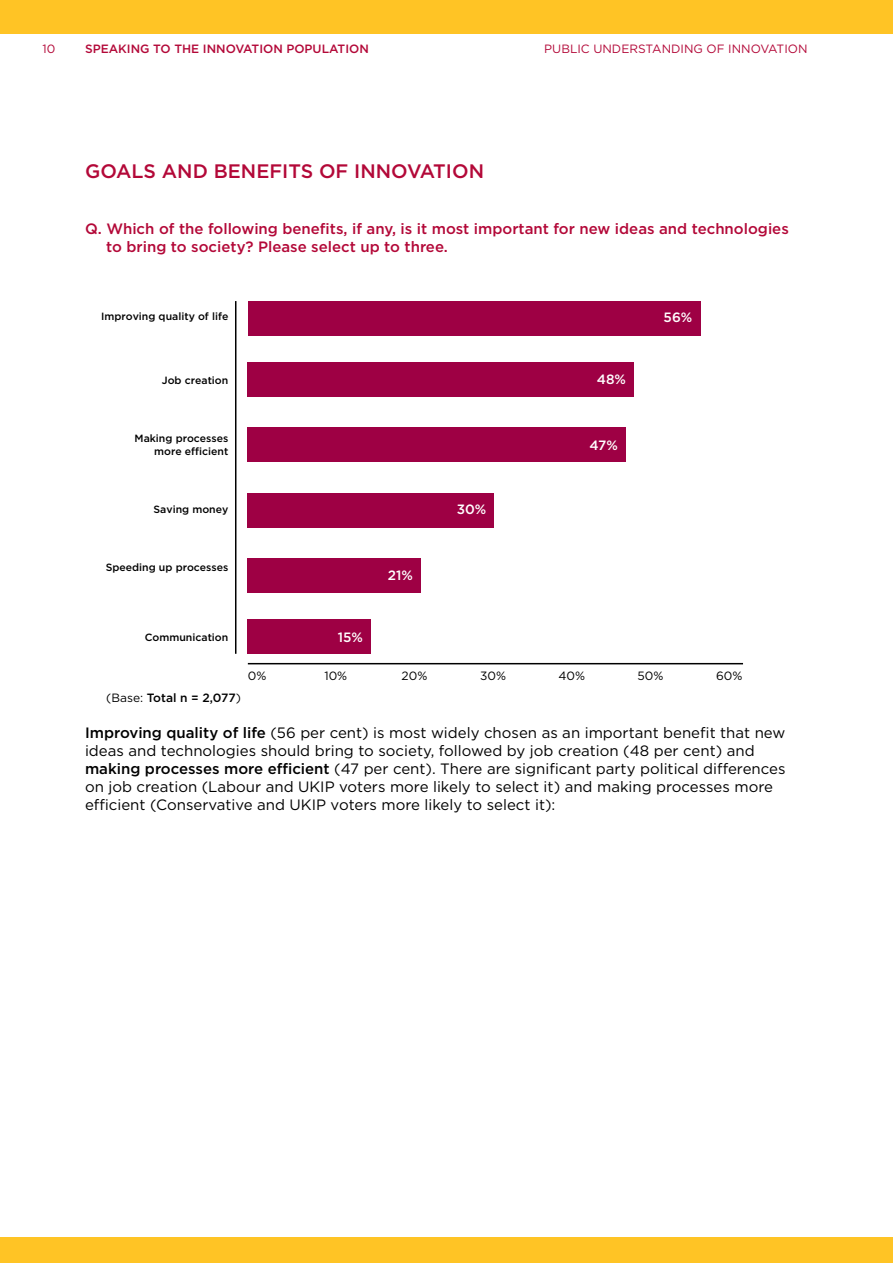
<style>
.page{position:relative;width:893px;height:1263px;background:#fff}
.page>*{position:absolute;margin:0;border:0;box-sizing:border-box;transform-origin:0 0}
.t1{font:500 19.5px "Gotham HTF";color:#b30838}
.t2{font:15px/18px "Gotham HTF";color:#000}
.t3{font:500 15px/18px "Gotham HTF";color:#b30838}
.t4{font:500 13.5px "Gotham HTF";color:#fff}
.t5{font:12px "Gotham HTF";color:#b30838}
.t6{font:500 12px "Gotham HTF";color:#b30838}
.t7{font:12px "Gotham HTF";color:#000}
.t8{font:500 12px "Gotham HTF";color:#000}
.t9{font:500 10.5px/12.6px "Gotham HTF";color:#000;text-align:right}
.s1{font-weight:400}
.s2{font-weight:500}
</style>
<div class="page">
<div style="left:0;top:0;width:893px;height:34px;background:#ffc425"></div>
<div style="left:0;top:1237px;width:893px;height:26px;background:#ffc425"></div>
<hr style="left:248px;top:663px;width:495px;height:1px;background:#000">
<hr style="left:235px;top:301px;width:1px;height:353px;background:#000">
<div style="left:248px;top:620px;width:123px;height:34px;background:#9e0044"></div>
<div style="left:248px;top:558px;width:173px;height:34px;background:#9e0044"></div>
<div style="left:248px;top:493px;width:246px;height:34px;background:#9e0044"></div>
<div style="left:248px;top:428px;width:378px;height:34px;background:#9e0044"></div>
<div style="left:248px;top:362px;width:386px;height:34px;background:#9e0044"></div>
<div style="left:248px;top:301px;width:452px;height:34px;background:#9e0044"></div>
<p class="t5" style="left:43px;top:43px;width:14px">10</p>
<p class="t6" style="left:85px;top:43px;width:285px">SPEAKING TO THE INNOVATION POPULATION</p>
<p class="t5" style="left:544px;top:43px;width:265px">PUBLIC UNDERSTANDING OF INNOVATION</p>
<h1 class="t1" style="left:85px;top:162px;width:401px">GOALS AND BENEFITS OF INNOVATION</h1>
<p class="t3" style="left:106px;top:220px;width:684px;text-indent:-21px">Q. Which of the following benefits, if any, is it most important for new ideas and technologies to bring to society? Please select up to three.</p>
<p class="t9" style="left:101px;top:311px;width:129px">Improving quality of life</p>
<p class="t4" style="left:664px;top:311px;width:30px">56%</p>
<p class="t9" style="left:162px;top:375px;width:68px">Job creation</p>
<p class="t4" style="left:597px;top:373px;width:31px">48%</p>
<p class="t9" style="left:135px;top:433px;width:95px">Making processes more efficient</p>
<p class="t4" style="left:590px;top:439px;width:30px">47%</p>
<p class="t9" style="left:154px;top:503px;width:76px">Saving money</p>
<p class="t4" style="left:457px;top:504px;width:31px">30%</p>
<p class="t9" style="left:106px;top:561px;width:124px">Speeding up processes</p>
<p class="t4" style="left:388px;top:569px;width:27px">21%</p>
<p class="t9" style="left:145px;top:631px;width:85px">Communication</p>
<p class="t4" style="left:338px;top:631px;width:27px">15%</p>
<p class="t7" style="left:248px;top:671px;width:20px">0%</p>
<p class="t7" style="left:402px;top:671px;width:27px">20%</p>
<p class="t7" style="left:324px;top:671px;width:24px">10%</p>
<p class="t7" style="left:480px;top:671px;width:27px">30%</p>
<p class="t7" style="left:559px;top:671px;width:28px">40%</p>
<p class="t7" style="left:638px;top:671px;width:27px">50%</p>
<p class="t7" style="left:716px;top:671px;width:28px">60%</p>
<p class="t8" style="left:106px;top:692px;width:136px"><span class="s1">(Base:</span> Total n = 2,077<span class="s1">)</span></p>
<p class="t2" style="left:85px;top:724px;width:702px"><span class="s2">Improving quality of life</span> (56 per cent) is most widely chosen as an important benefit that new ideas and technologies should bring to society, followed by job creation (48 per cent) and <span class="s2">making processes more efficient</span> (47 per cent). There are significant party political differences on job creation (Labour and UKIP voters more likely to select it) and making processes more efficient (Conservative and UKIP voters more likely to select it):</p>
</div>
